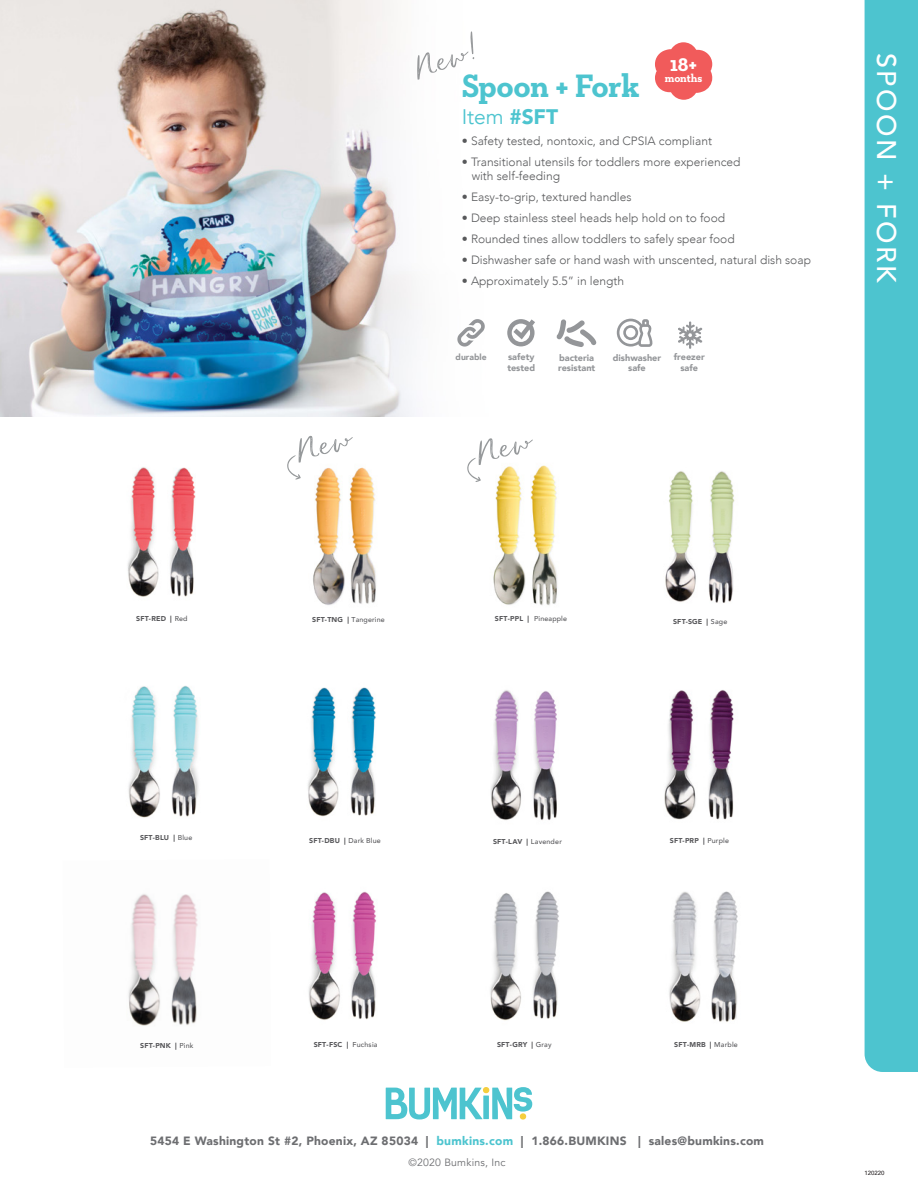
<style>
.page{position:relative;width:918px;height:1188px;background:#fff}
.page>*{position:absolute;margin:0;border:0;box-sizing:border-box;transform-origin:0 0}
.t1{font:700 33px "Neutraface Slab Text";letter-spacing:-.02em;color:#4dc4cf}
.t2{font:500 27px "Avenir";letter-spacing:.09em;color:#fff}
.t3{font:21px "Avenir";color:#4dc4cf}
.t4{font:700 20.85px "Neutraface Slab Text";color:#fff}
.t5{font:300 12px/14.4px "Avenir";color:#58595b}
.t6{font:900 12px "Avenir";letter-spacing:.02em;color:#6d6e71}
.t7{font:700 11.55px "Neutraface Slab Text";letter-spacing:-.01em;color:#fff}
.t8{font:10.5px "Avenir";letter-spacing:.02em;color:#6d6e71}
.t9{font:900 9.15px/10.4px "Avenir";color:#949699}
.t10{font:900 8.55px "Avenir";color:#949699}
.t11{font:900 7.05px "Avenir";letter-spacing:.025em;color:#58585b}
.t12{font:500 7.05px "Avenir";letter-spacing:.02em;color:#58585b}
.t13{font:500 6px "Avenir";color:#231f20}
.s1{font-weight:900}
.s2{font-weight:500}
.s3{color:#4dc4cf}
</style>
<div class="page">
<img style="left:0;top:0;width:703px;height:417px">
<img style="left:490px;top:891px;width:69px;height:130px">
<div style="left:865px;top:0;width:53px;height:1072px;background:#4dc4cf"></div>
<svg style="left:678px;top:321px;width:24px;height:28px"></svg>
<svg style="left:507px;top:319px;width:28px;height:27px"></svg>
<svg style="left:556px;top:319px;width:40px;height:28px"></svg>
<svg style="left:617px;top:319px;width:35px;height:28px"></svg>
<svg style="left:457px;top:319px;width:28px;height:28px"></svg>
<svg style="left:417px;top:31px;width:57px;height:49px"></svg>
<svg style="left:655px;top:42px;width:57px;height:58px"></svg>
<img style="left:308px;top:687px;width:68px;height:130px">
<img style="left:127px;top:467px;width:69px;height:130px">
<img style="left:664px;top:690px;width:70px;height:130px">
<img style="left:310px;top:435px;width:66px;height:170px">
<svg style="left:287px;top:436px;width:66px;height:44px"></svg>
<img style="left:493px;top:465px;width:65px;height:140px">
<svg style="left:467px;top:438px;width:66px;height:44px"></svg>
<img style="left:491px;top:690px;width:66px;height:130px">
<img style="left:308px;top:891px;width:69px;height:129px">
<img style="left:128px;top:686px;width:71px;height:340px">
<img style="left:665px;top:471px;width:70px;height:132px">
<img style="left:669px;top:891px;width:69px;height:131px">
<svg style="left:386px;top:1087px;width:146px;height:33px"></svg>
<h3 class="t4" style="left:670px;top:50px;width:29px">18+</h3>
<p class="t7" style="left:665px;top:71px;width:39px">months</p>
<h1 class="t1" style="left:462px;top:64px;width:179px">Spoon + Fork</h1>
<h3 class="t3" style="left:462px;top:104px;width:98px">Item <span class="s1">#SFT</span></h3>
<p class="t5" style="left:462px;top:133px;width:252px">• Safety tested, nontoxic, and CPSIA compliant</p>
<p class="t5" style="left:472px;top:154px;width:270px;text-indent:-10px">• Transitional utensils for toddlers more experienced with self-feeding</p>
<p class="t5" style="left:462px;top:190px;width:171px">• Easy-to-grip, textured handles</p>
<p class="t5" style="left:462px;top:211px;width:265px">• Deep stainless steel heads help hold on to food</p>
<p class="t5" style="left:462px;top:232px;width:274px">• Rounded tines allow toddlers to safely spear food</p>
<p class="t5" style="left:462px;top:253px;width:351px">• Dishwasher safe or hand wash with unscented, natural dish soap</p>
<p class="t5" style="left:462px;top:274px;width:164px">• Approximately 5.5” in length</p>
<p class="t10" style="left:456px;top:350px;width:32px">durable</p>
<p class="t9" style="left:507px;top:352px;width:29px">safety tested</p>
<p class="t9" style="left:558px;top:352px;width:39px">bacteria resistant</p>
<p class="t9" style="left:674px;top:352px;width:32px;text-align:center">freezer safe</p>
<p class="t9" style="left:613px;top:352px;width:50px;text-align:center">dishwasher safe</p>
<h2 class="t2" style="left:910px;top:53px;width:231px;rotate:90deg">SPOON + FORK</h2>
<p class="t11" style="left:136px;top:612px;width:53px">SFT-RED | <span class="s2">Red</span></p>
<p class="t12" style="left:312px;top:614px;width:74px"><span class="s1">SFT-TNG |</span> Tangerine</p>
<p class="t12" style="left:495px;top:612px;width:74px"><span class="s1">SFT-PPL |</span> Pineapple</p>
<p class="t11" style="left:673px;top:616px;width:56px">SFT-SGE | <span class="s2">Sage</span></p>
<p class="t11" style="left:140px;top:832px;width:54px">SFT-BLU | <span class="s2">Blue</span></p>
<p class="t11" style="left:309px;top:834px;width:73px">SFT-DBU | <span class="s2">Dark Blue</span></p>
<p class="t11" style="left:493px;top:835px;width:70px">SFT-LAV | <span class="s2">Lavender</span></p>
<p class="t11" style="left:670px;top:835px;width:61px">SFT-PRP | <span class="s2">Purple</span></p>
<p class="t11" style="left:140px;top:1040px;width:55px">SFT-PNK | <span class="s2">Pink</span></p>
<p class="t11" style="left:314px;top:1038px;width:65px">SFT-FSC | <span class="s2">Fuchsia</span></p>
<p class="t11" style="left:497px;top:1038px;width:56px">SFT-GRY | <span class="s2">Gray</span></p>
<p class="t11" style="left:674px;top:1038px;width:65px">SFT-MRB | <span class="s2">Marble</span></p>
<p class="t6" style="left:150px;top:1130px;width:616px">5454 E Washington St #2, Phoenix, AZ 85034 | <span class="s3">bumkins.com</span> | 1.866.BUMKINS | sales@bumkins.com</p>
<p class="t8" style="left:409px;top:1156px;width:98px">©2020 Bumkins, Inc</p>
<p class="t13" style="left:865px;top:1168px;width:22px">120220</p>
</div>
